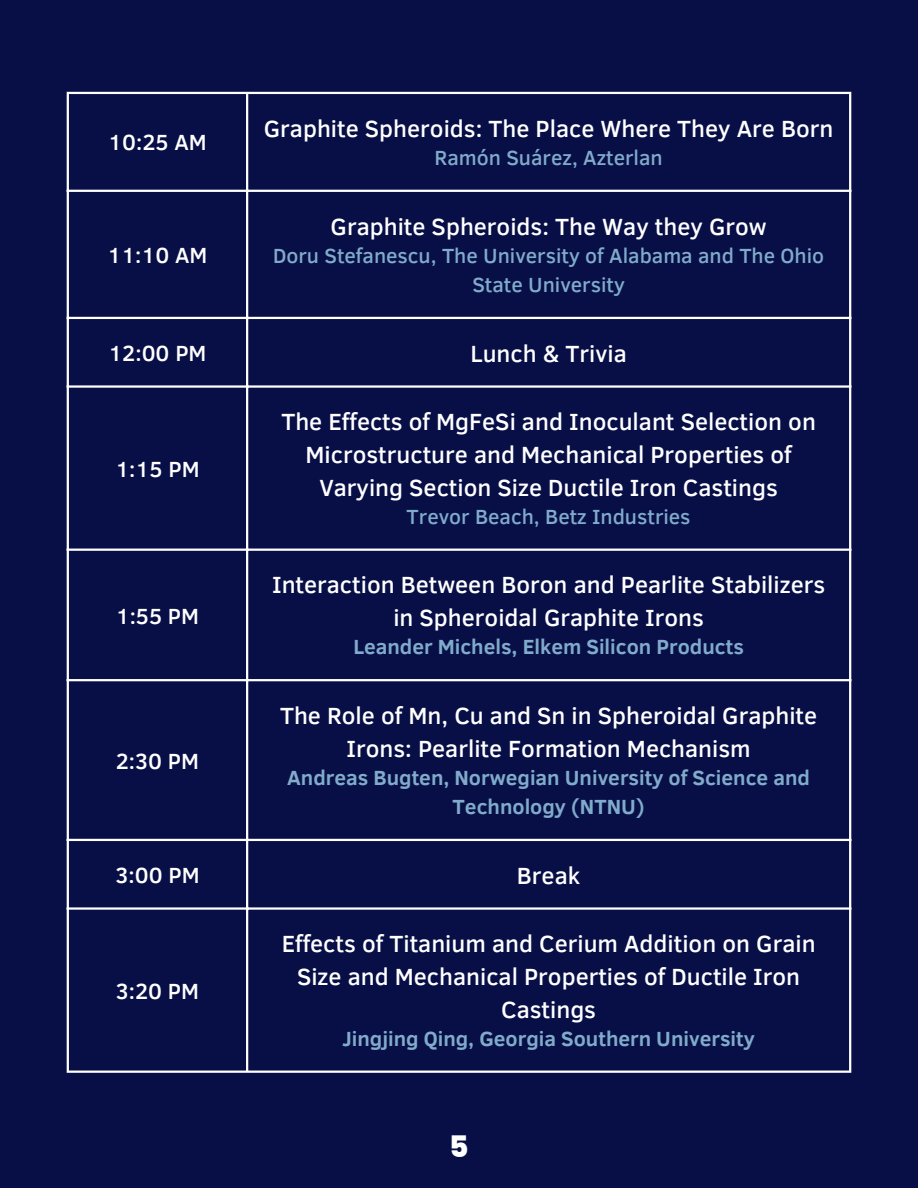
<style>
.page{position:relative;width:918px;height:1188px;background:#080f47}
.page>*{position:absolute;margin:0;border:0;box-sizing:border-box;transform-origin:0 0}
.t1{font:800 29.7px "Poppins";color:#fff}
.t2{font:500 24px/32.7px "Clear Sans";color:#fff;text-align:center}
.t3{font:500 22.5px "Clear Sans";color:#fff}
.t4{font:700 21px/29.2px "Clear Sans";color:#80abcb;text-align:center}
.t5{font:500 21px/29.2px "Clear Sans";color:#80abcb;text-align:center}
</style>
<div class="page">
<hr style="left:67px;top:94px;width:2px;height:977px;background:#fff">
<hr style="left:246px;top:94px;width:2px;height:977px;background:#fff">
<hr style="left:849px;top:94px;width:2px;height:977px;background:#fff">
<hr style="left:67px;top:92px;width:784px;height:2px;background:#fff">
<hr style="left:67px;top:190px;width:784px;height:2px;background:#fff">
<hr style="left:67px;top:317px;width:784px;height:2px;background:#fff">
<hr style="left:67px;top:385px;width:784px;height:3px;background:#fff">
<hr style="left:67px;top:549px;width:784px;height:2px;background:#fff">
<hr style="left:67px;top:679px;width:784px;height:2px;background:#fff">
<hr style="left:67px;top:839px;width:784px;height:2px;background:#fff">
<hr style="left:67px;top:907px;width:784px;height:3px;background:#fff">
<hr style="left:67px;top:1071px;width:784px;height:2px;background:#fff">
<p class="t3" style="left:108px;top:126px;width:100px">10:25 AM</p>
<p class="t3" style="left:107px;top:239px;width:102px">11:10 AM</p>
<p class="t2" style="left:264px;top:111px;width:571px">Graphite Spheroids: The Place Where They Are Born</p>
<p class="t5" style="left:435px;top:142px;width:230px">Ramón Suárez, Azterlan</p>
<p class="t2" style="left:331px;top:209px;width:438px">Graphite Spheroids: The Way they Grow</p>
<p class="t5" style="left:273px;top:240px;width:553px">Doru Stefanescu, The University of Alabama and The Ohio<br>State University</p>
<p class="t3" style="left:108px;top:336px;width:100px">12:00 PM</p>
<p class="t2" style="left:471px;top:336px;width:158px">Lunch &amp; Trivia</p>
<p class="t3" style="left:115px;top:452px;width:86px">1:15 PM</p>
<p class="t3" style="left:116px;top:600px;width:85px">1:55 PM</p>
<p class="t3" style="left:116px;top:745px;width:85px">2:30 PM</p>
<p class="t2" style="left:281px;top:404px;width:536px">The Effects of MgFeSi and Inoculant Selection on<br>Microstructure and Mechanical Properties of<br>Varying Section Size Ductile Iron Castings</p>
<p class="t5" style="left:407px;top:501px;width:285px">Trevor Beach, Betz Industries</p>
<p class="t2" style="left:272px;top:567px;width:555px">Interaction Between Boron and Pearlite Stabilizers in Spheroidal Graphite Irons</p>
<p class="t4" style="left:353px;top:631px;width:392px">Leander Michels, Elkem Silicon Products</p>
<p class="t2" style="left:280px;top:698px;width:539px">The Role of Mn, Cu and Sn in Spheroidal Graphite<br>Irons: Pearlite Formation Mechanism</p>
<p class="t4" style="left:287px;top:762px;width:524px">Andreas Bugten, Norwegian University of Science and<br>Technology (NTNU)</p>
<p class="t3" style="left:115px;top:858px;width:86px">3:00 PM</p>
<p class="t2" style="left:517px;top:858px;width:65px">Break</p>
<p class="t3" style="left:116px;top:974px;width:85px">3:20 PM</p>
<p class="t2" style="left:282px;top:926px;width:535px">Effects of Titanium and Cerium Addition on Grain<br>Size and Mechanical Properties of Ductile Iron<br>Castings</p>
<p class="t4" style="left:342px;top:1023px;width:414px">Jingjing Qing, Georgia Southern University</p>
<p class="t1" style="left:449px;top:1126px;width:21px">5</p>
</div>
